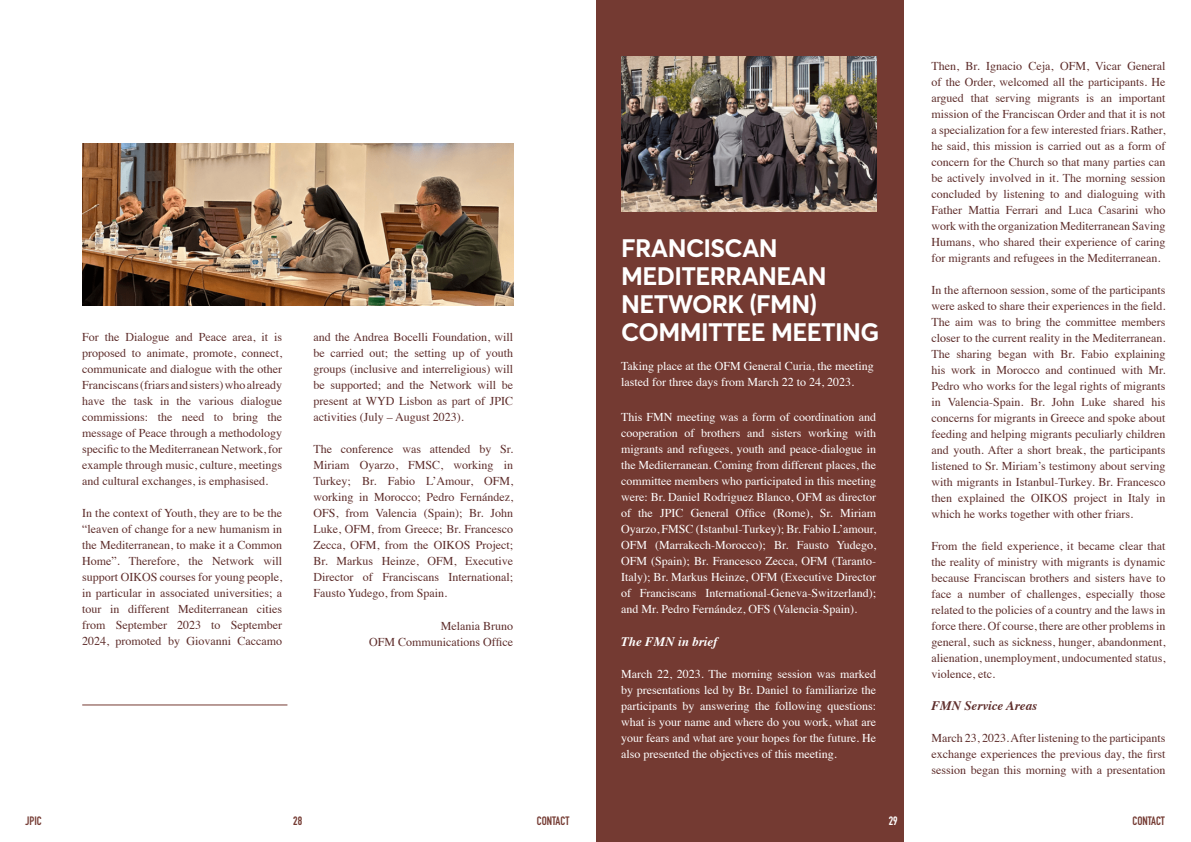
<style>
.page{position:relative;width:1191px;height:842px;background:#fff}
.page>*{position:absolute;margin:0;border:0;box-sizing:border-box;transform-origin:0 0}
.t1{font:700 25px/28px "Averta";letter-spacing:-.025em;color:#fff}
.t2{font:italic 700 13px "Times";color:#5e2d2b}
.t3{font:italic 700 13px "Times";color:#fff}
.t4{font:12px/16px "Times";color:#5e2d2b;text-align:justify}
.t5{font:12px/16px "Times";color:#fff;text-align:justify}
.t6{font:700 12px "DIN Condensed";color:#743a32}
.t7{font:700 12px "DIN Condensed";color:#fff}
</style>
<div class="page">
<img style="left:82px;top:144px;width:431px;height:161px">
<hr style="left:82px;top:704px;width:205px;height:1px;background:#743a32">
<div style="left:596px;top:1px;width:307px;height:841px;background:#743a32"></div>
<img style="left:621px;top:57px;width:255px;height:155px">
<p class="t4" style="left:82px;top:328px;width:201px">For the Dialogue and Peace area, it is proposed to animate, promote, connect, communicate and dialogue with the other Franciscans (friars and sisters) who already have the task in the various dialogue commissions: the need to bring the message of Peace through a methodology specific to the Mediterranean Network, for example through music, culture, meetings and cultural exchanges, is emphasised.</p>
<p class="t4" style="left:82px;top:504px;width:201px">In the context of Youth, they are to be the “leaven of change for a new humanism in the Mediterranean, to make it a Common Home”. Therefore, the Network will support OIKOS courses for young people, in particular in associated universities; a tour in different Mediterranean cities from September 2023 to September 2024, promoted by Giovanni Caccamo</p>
<p class="t4" style="left:313px;top:328px;width:201px">and the Andrea Bocelli Foundation, will be carried out; the setting up of youth groups (inclusive and interreligious) will be supported; and the Network will be present at WYD Lisbon as part of JPIC activities (July – August 2023).</p>
<p class="t4" style="left:313px;top:440px;width:201px">The conference was attended by Sr.<br>Miriam Oyarzo, FMSC, working in Turkey; Br. Fabio L’Amour, OFM, working in Morocco; Pedro Fernández, OFS, from Valencia (Spain); Br. John Luke, OFM, from Greece; Br. Francesco Zecca, OFM, from the OIKOS Project; Br. Markus Heinze, OFM, Executive Director of Franciscans International; Fausto Yudego, from Spain.</p>
<p class="t4" style="left:369px;top:617px;width:145px;text-align:right">Melania Bruno<br>OFM Communications Office</p>
<h1 class="t1" style="left:621px;top:234px;width:260px">FRANCISCAN<br>MEDITERRANEAN<br>NETWORK (FMN)<br>COMMITTEE MEETING</h1>
<p class="t5" style="left:621px;top:357px;width:254px">Taking place at the OFM General Curia, the meeting lasted for three days from March 22 to 24, 2023.</p>
<p class="t5" style="left:621px;top:408px;width:257px">This FMN meeting was a form of coordination and cooperation of brothers and sisters working with migrants and refugees, youth and peace-dialogue in the Mediterranean. Coming from different places, the committee members who participated in this meeting were: Br. Daniel Rodriguez Blanco, OFM as director of the JPIC General Office (Rome), Sr. Miriam Oyarzo, FMSC (Istanbul-Turkey); Br. Fabio L’amour, OFM (Marrakech-Morocco); Br. Fausto Yudego, OFM (Spain); Br. Francesco Zecca, OFM (Taranto-Italy); Br. Markus Heinze, OFM (Executive Director of Franciscans International-Geneva-Switzerland); and Mr. Pedro Fernández, OFS (Valencia-Spain).</p>
<p class="t3" style="left:621px;top:629px;width:98px">The FMN in brief</p>
<p class="t5" style="left:621px;top:664px;width:257px">March 22, 2023. The morning session was marked by presentations led by Br. Daniel to familiarize the participants by answering the following questions: what is your name and where do you work, what are your fears and what are your hopes for the future. He also presented the objectives of this meeting.</p>
<p class="t4" style="left:931px;top:57px;width:235px">Then, Br. Ignacio Ceja, OFM, Vicar General of the Order, welcomed all the participants. He argued that serving migrants is an important mission of the Franciscan Order and that it is not a specialization for a few interested friars. Rather, he said, this mission is carried out as a form of concern for the Church so that many parties can be actively involved in it. The morning session concluded by listening to and dialoguing with Father Mattia Ferrari and Luca Casarini who work with the organization Mediterranean Saving Humans, who shared their experience of caring for migrants and refugees in the Mediterranean.</p>
<p class="t4" style="left:931px;top:281px;width:235px">In the afternoon session, some of the participants were asked to share their experiences in the field.<br>The aim was to bring the committee members closer to the current reality in the Mediterranean.<br>The sharing began with Br. Fabio explaining his work in Morocco and continued with Mr.<br>Pedro who works for the legal rights of migrants in Valencia-Spain. Br. John Luke shared his concerns for migrants in Greece and spoke about feeding and helping migrants peculiarly children and youth. After a short break, the participants listened to Sr. Miriam’s testimony about serving with migrants in Istanbul-Turkey. Br. Francesco then explained the OIKOS project in Italy in which he works together with other friars.</p>
<p class="t4" style="left:931px;top:537px;width:235px">From the field experience, it became clear that the reality of ministry with migrants is dynamic because Franciscan brothers and sisters have to face a number of challenges, especially those related to the policies of a country and the laws in force there. Of course, there are other problems in general, such as sickness, hunger, abandonment, alienation, unemployment, undocumented status, violence, etc.</p>
<p class="t2" style="left:931px;top:693px;width:107px">FMN Service Areas</p>
<p class="t4" style="left:931px;top:729px;width:235px">March 23, 2023. After listening to the participants exchange experiences the previous day, the first session began this morning with a presentation</p>
<p class="t6" style="left:293px;top:813px;width:10px">28</p>
<p class="t7" style="left:888px;top:813px;width:10px">29</p>
<p class="t6" style="left:26px;top:813px;width:18px">JPIC</p>
<p class="t6" style="left:537px;top:813px;width:34px">CONTACT</p>
<p class="t6" style="left:1132px;top:813px;width:34px">CONTACT</p>
</div>
